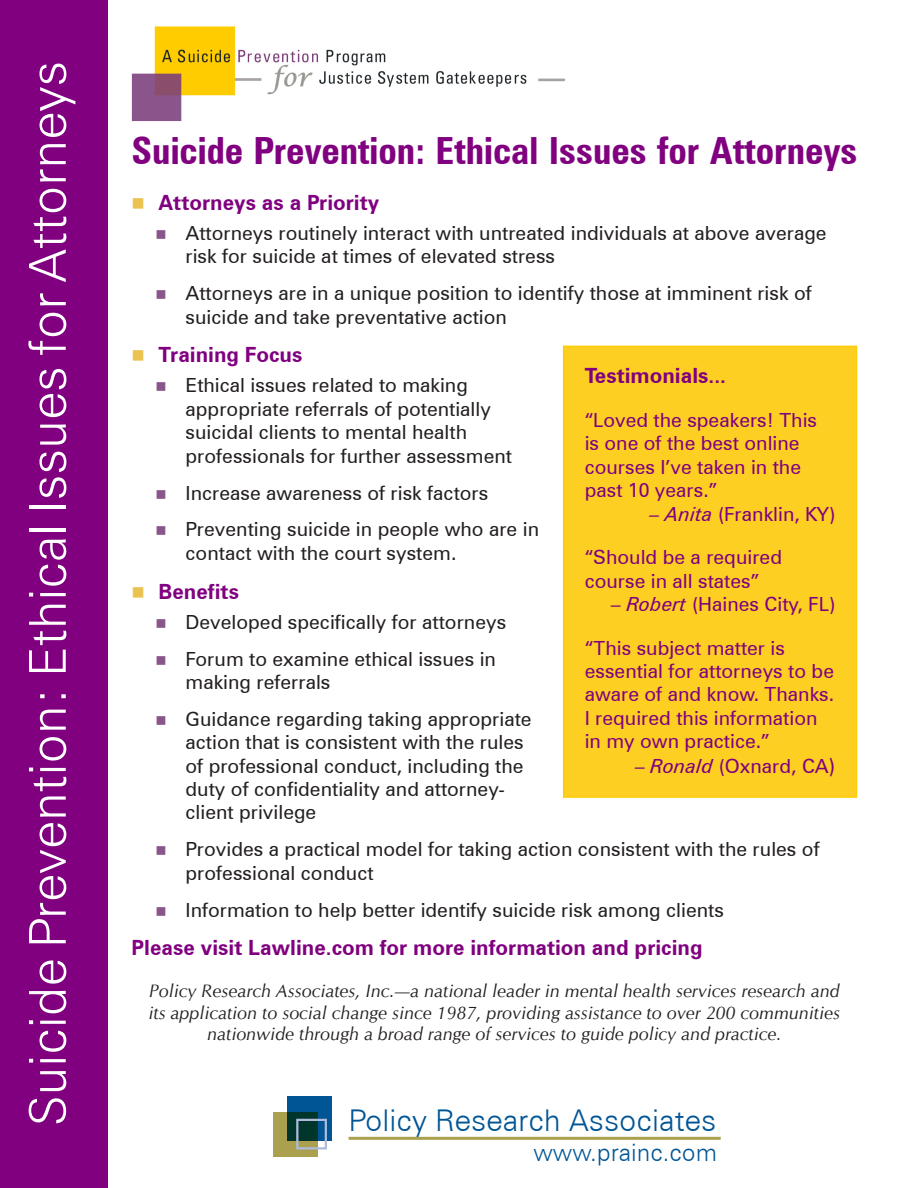
<style>
.page{position:relative;width:918px;height:1188px;background:#fff}
.page>*{position:absolute;margin:0;border:0;box-sizing:border-box;transform-origin:0 0}
.t1{font:300 51px "Zurich BT";color:#fff}
.t2{font:700 condensed 37.5px "Zurich BT";color:#800080}
.t3{font:300 30px "Zurich BT";color:#005595}
.t4{font:300 24px "Zurich BT";color:#005595}
.zurich_bt_bold_14__1{font:700 21px "Zurich BT";color:#800080}
.sub-bullets{font:19.5px/23.4px "Zurich BT";color:#231f20}
.t5{font:19.5px/23.4px "Zurich BT";color:#800080}
.t6{font:italic 18px/21.6px "CG Omega";color:#231f20;text-align:center}
.s1{font-style:italic}
.s2{font-size:21px}
</style>
<div class="page">
<img style="left:131px;top:26px;width:435px;height:96px">
<div style="left:0;top:0;width:108px;height:1188px;background:#800080"></div>
<div style="left:273px;top:1112px;width:45px;height:45px;background:#aaa04d"></div>
<svg style="left:287px;top:1097px;width:45px;height:44px;background:#004767"></svg>
<div style="left:296px;top:1119px;width:31px;height:30px;border:2px solid #acbcda"></div>
<hr style="left:349px;top:1137px;width:372px;height:3px;background:#aaa04d">
<div style="left:564px;top:346px;width:292px;height:451px;background:#fdcf22"></div>
<div style="left:563px;top:346px;width:294px;height:452px;border:2px solid #fdcc09"></div>
<p class="t1" style="left:17px;top:1126px;width:1067px;rotate:-90deg">Suicide Prevention: Ethical Issues for Attorneys</p>
<p class="t2" style="left:132px;top:128px;width:727px">Suicide Prevention: Ethical Issues for Attorneys</p>
<p class="zurich_bt_bold_14__1" style="left:159px;top:189px;width:222px">Attorneys as a Priority</p>
<p class="sub-bullets" style="left:186px;top:221px;width:643px">Attorneys routinely interact with untreated individuals at above average risk for suicide at times of elevated stress</p>
<p class="sub-bullets" style="left:186px;top:281px;width:628px">Attorneys are in a unique position to identify those at imminent risk of suicide and take preventative action</p>
<p class="zurich_bt_bold_14__1" style="left:159px;top:342px;width:145px">Training Focus</p>
<p class="sub-bullets" style="left:186px;top:374px;width:328px">Ethical issues related to making appropriate referrals of potentially suicidal clients to mental health professionals for further assessment</p>
<p class="sub-bullets" style="left:186px;top:481px;width:304px">Increase awareness of risk factors</p>
<p class="sub-bullets" style="left:186px;top:518px;width:355px">Preventing suicide in people who are in contact with the court system.</p>
<p class="zurich_bt_bold_14__1" style="left:159px;top:578px;width:82px">Benefits</p>
<p class="sub-bullets" style="left:186px;top:610px;width:322px">Developed specifically for attorneys</p>
<p class="sub-bullets" style="left:186px;top:647px;width:312px">Forum to examine ethical issues in making referrals</p>
<p class="sub-bullets" style="left:186px;top:707px;width:348px">Guidance regarding taking appropriate action that is consistent with the rules of professional conduct, including the duty of confidentiality and attorney&shy;client privilege</p>
<p class="sub-bullets" style="left:186px;top:838px;width:636px">Provides a practical model for taking action consistent with the rules of professional conduct</p>
<p class="sub-bullets" style="left:186px;top:898px;width:540px">Information to help better identify suicide risk among clients</p>
<p class="zurich_bt_bold_14__1" style="left:132px;top:935px;width:573px">Please visit Lawline.com for more information and pricing</p>
<p class="t6" style="left:148px;top:980px;width:693px">Policy Research Associates, Inc.—a national leader in mental health services research and its application to social change since 1987, providing assistance to over 200 communities nationwide through a broad range of services to guide policy and practice.</p>
<p class="zurich_bt_bold_14__1" style="left:585px;top:363px;width:143px">Testimonials...</p>
<p class="t5" style="left:585px;top:408px;width:234px">“Loved the speakers! This is one of the best online courses I’ve taken in the past 10 years.”</p>
<p class="t5" style="left:650px;top:502px;width:187px"><span class="s1">– Anita</span> (Franklin, KY)</p>
<p class="t5" style="left:585px;top:545px;width:199px">“Should be a required course in all states”</p>
<p class="t5" style="left:612px;top:592px;width:225px"><span class="s1">– Robert</span> (Haines City, FL)</p>
<p class="t5" style="left:585px;top:636px;width:251px">“This subject matter is essential for attorneys to be aware of and know. Thanks.<br>I required this information in my own practice.”</p>
<p class="t5" style="left:635px;top:755px;width:202px"><span class="s1">– Ronald</span> (Oxnard, CA<span class="s2">)</span></p>
<p class="t3" style="left:349px;top:1102px;width:369px">Policy Research Associates</p>
<p class="t4" style="left:534px;top:1138px;width:185px">www.prainc.com</p>
</div>
